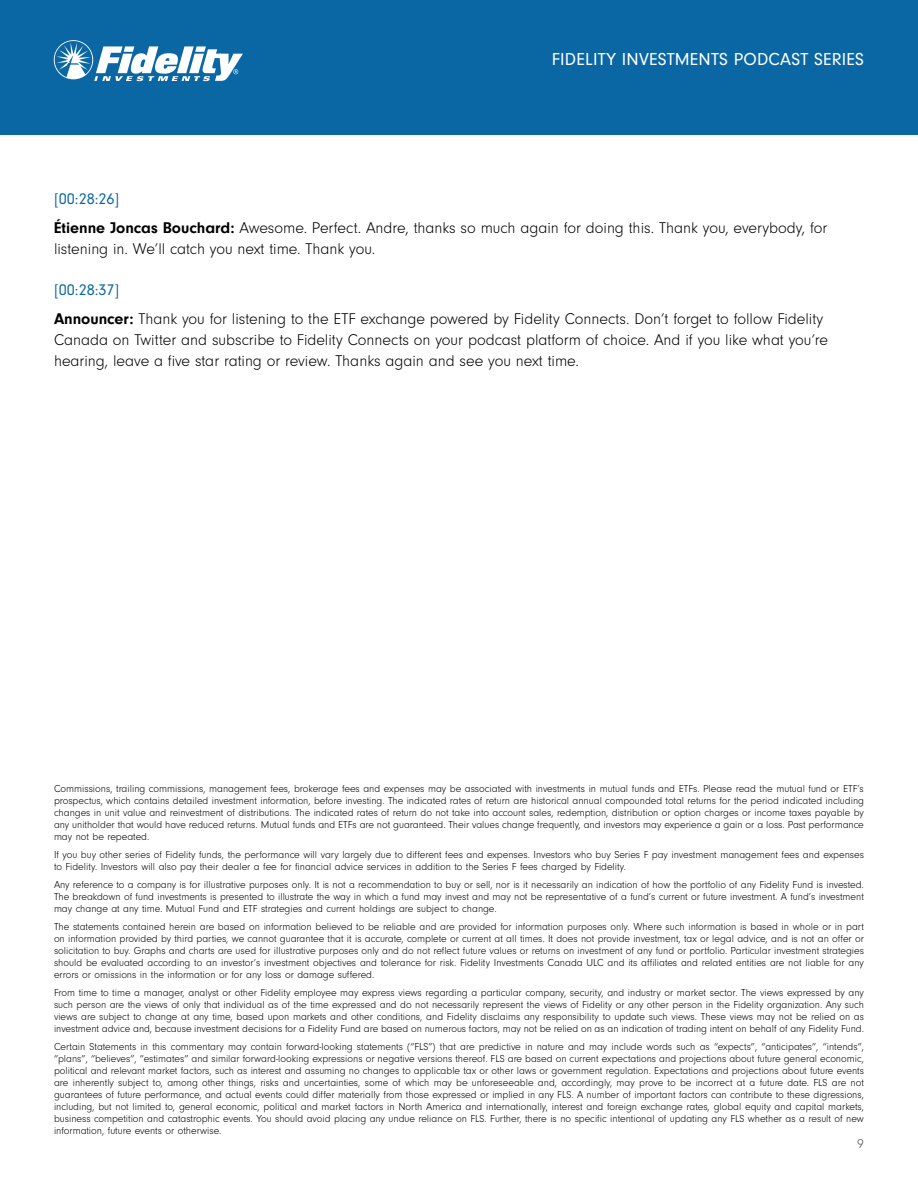
<style>
.page{position:relative;width:918px;height:1188px;background:#fff}
.page>*{position:absolute;margin:0;border:0;box-sizing:border-box;transform-origin:0 0}
.t1{font:18px "Neuzeit Gro";letter-spacing:.01em;color:#fff}
.t2{font:300 16.2px/29.2px "Neuzeit Gro";color:#000}
.t3{font:300 13.5px "Neuzeit Gro";color:#58595b}
.t4{font:300 10.5px/12px "Neuzeit Gro";color:#000;text-align:justify}
.s1{font-weight:400;color:#0b67a3}
.s2{font-weight:700}
</style>
<div class="page">
<div style="left:0;top:0;width:918px;height:135px;background:#0b67a3"></div>
<svg style="left:54px;top:40px;width:189px;height:41px"></svg>
<h1 class="t1" style="left:552px;top:49px;width:314px">FIDELITY INVESTMENTS PODCAST SERIES</h1>
<h2 class="t2" style="left:54px;top:185px;width:775px"><span class="s1">[00:28:26]<br></span><span class="s2">Étienne Joncas Bouchard:</span> Awesome. Perfect. Andre, thanks so much again for doing this. Thank you, everybody, for</h2>
<h2 class="t2" style="left:54px;top:235px;width:323px">listening in. We’ll catch you next time. Thank you.</h2>
<h2 class="t2" style="left:54px;top:275px;width:771px"><span class="s1">[00:28:37]<br></span><span class="s2">Announcer:</span> Thank you for listening to the ETF exchange powered by Fidelity Connects. Don’t forget to follow Fidelity</h2>
<h2 class="t2" style="left:54px;top:330px;width:776px;line-height:21px">Canada on Twitter and subscribe to Fidelity Connects on your podcast platform of choice. And if you like what you’re hearing, leave a five star rating or review. Thanks again and see you next time.</h2>
<p class="t4" style="left:54px;top:783px;width:812px">Commissions, trailing commissions, management fees, brokerage fees and expenses may be associated with investments in mutual funds and ETFs. Please read the mutual fund or ETF’s prospectus, which contains detailed investment information, before investing. The indicated rates of return are historical annual compounded total returns for the period indicated including changes in unit value and reinvestment of distributions. The indicated rates of return do not take into account sales, redemption, distribution or option charges or income taxes payable by any unitholder that would have reduced returns. Mutual funds and ETFs are not guaranteed. Their values change frequently, and investors may experience a gain or a loss. Past performance may not be repeated.</p>
<p class="t4" style="left:54px;top:849px;width:812px">If you buy other series of Fidelity funds, the performance will vary largely due to different fees and expenses. Investors who buy Series F pay investment management fees and expenses to Fidelity. Investors will also pay their dealer a fee for financial advice services in addition to the Series F fees charged by Fidelity.</p>
<p class="t4" style="left:54px;top:879px;width:811px">Any reference to a company is for illustrative purposes only. It is not a recommendation to buy or sell, nor is it necessarily an indication of how the portfolio of any Fidelity Fund is invested.<br>The breakdown of fund investments is presented to illustrate the way in which a fund may invest and may not be representative of a fund’s current or future investment. A fund’s investment may change at any time. Mutual Fund and ETF strategies and current holdings are subject to change.</p>
<p class="t4" style="left:54px;top:921px;width:812px">The statements contained herein are based on information believed to be reliable and are provided for information purposes only. Where such information is based in whole or in part on information provided by third parties, we cannot guarantee that it is accurate, complete or current at all times. It does not provide investment, tax or legal advice, and is not an offer or solicitation to buy. Graphs and charts are used for illustrative purposes only and do not reflect future values or returns on investment of any fund or portfolio. Particular investment strategies should be evaluated according to an investor’s investment objectives and tolerance for risk. Fidelity Investments Canada ULC and its affiliates and related entities are not liable for any errors or omissions in the information or for any loss or damage suffered.</p>
<p class="t4" style="left:54px;top:987px;width:812px">From time to time a manager, analyst or other Fidelity employee may express views regarding a particular company, security, and industry or market sector. The views expressed by any such person are the views of only that individual as of the time expressed and do not necessarily represent the views of Fidelity or any other person in the Fidelity organization. Any such views are subject to change at any time, based upon markets and other conditions, and Fidelity disclaims any responsibility to update such views. These views may not be relied on as investment advice and, because investment decisions for a Fidelity Fund are based on numerous factors, may not be relied on as an indication of trading intent on behalf of any Fidelity Fund.</p>
<p class="t4" style="left:54px;top:1041px;width:812px">Certain Statements in this commentary may contain forward-looking statements (“FLS”) that are predictive in nature and may include words such as “expects”, “anticipates”, “intends”, “plans”, “believes”, “estimates” and similar forward-looking expressions or negative versions thereof. FLS are based on current expectations and projections about future general economic, political and relevant market factors, such as interest and assuming no changes to applicable tax or other laws or government regulation. Expectations and projections about future events are inherently subject to, among other things, risks and uncertainties, some of which may be unforeseeable and, accordingly, may prove to be incorrect at a future date. FLS are not guarantees of future performance, and actual events could differ materially from those expressed or implied in any FLS. A number of important factors can contribute to these digressions, including, but not limited to, general economic, political and market factors in North America and internationally, interest and foreign exchange rates, global equity and capital markets, business competition and catastrophic events. You should avoid placing any undue reliance on FLS. Further, there is no specific intentional of updating any FLS whether as a result of new information, future events or otherwise.</p>
<p class="t3" style="left:857px;top:1137px;width:8px">9</p>
</div>
